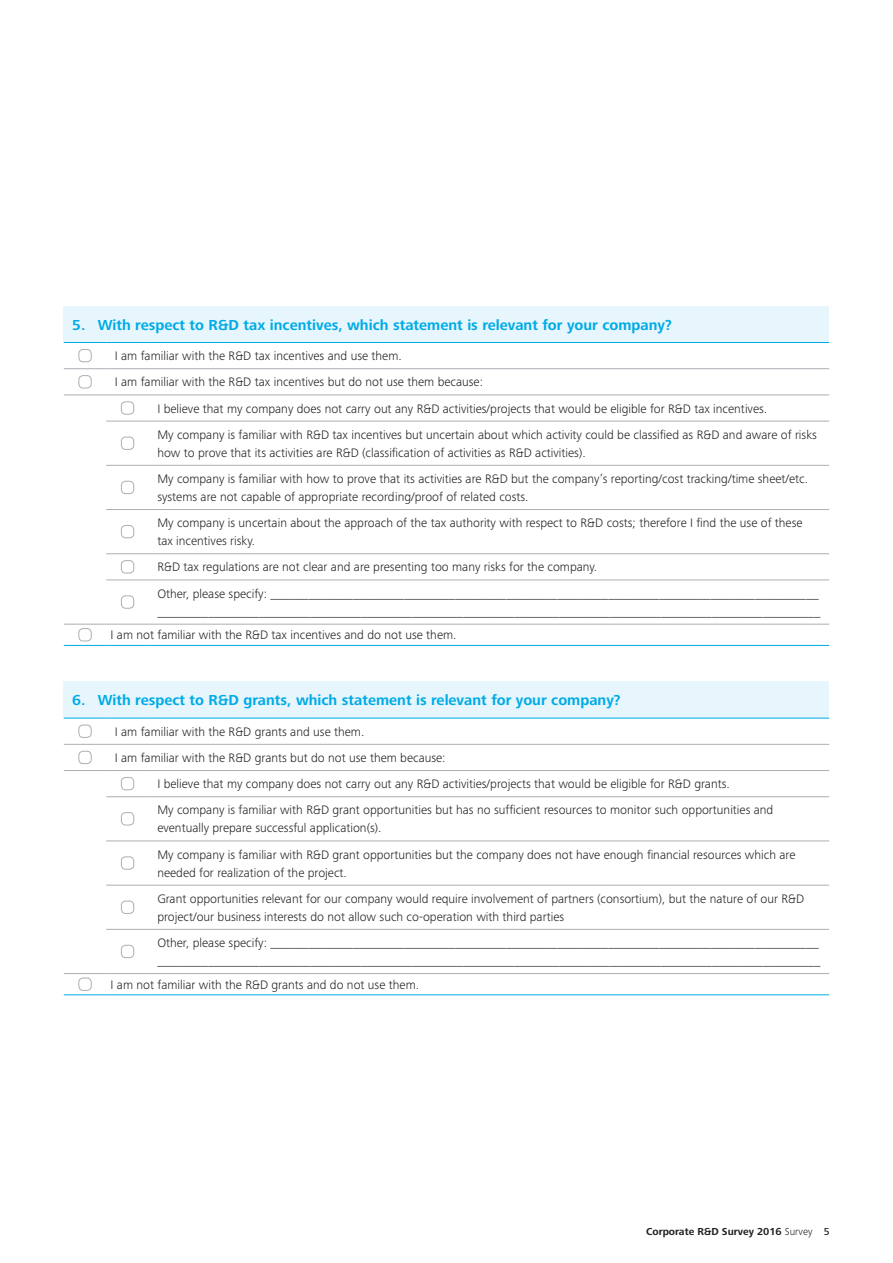
<style>
.page{position:relative;width:893px;height:1263px;background:#fff}
.page>*{position:absolute;margin:0;border:0;box-sizing:border-box;transform-origin:0 0}
.PYTANIA-01{font:700 15px "Frutiger Next Pro";color:#00abe7}
.List_Paragraph{font:300 12.75px/18px "Frutiger Next Pro";color:#231f20}
.t1{font:700 10.5px "Frutiger Next Pro";color:#231f20}
.s1{font-weight:300}
.s2{font-weight:500}
</style>
<div class="page">
<div style="left:64px;top:306px;width:765px;height:36px;background:#e7f6fd"></div>
<hr style="left:64px;top:342px;width:42px;height:1px;background:#00abe7">
<hr style="left:106px;top:342px;width:43px;height:1px;background:#00abe7">
<hr style="left:149px;top:342px;width:680px;height:1px;background:#00abe7">
<hr style="left:64px;top:645px;width:42px;height:1px;background:#00abe7">
<hr style="left:106px;top:645px;width:43px;height:1px;background:#00abe7">
<hr style="left:149px;top:645px;width:680px;height:1px;background:#00abe7">
<hr style="left:64px;top:368px;width:42px;height:1px;background:#abafb3">
<hr style="left:106px;top:368px;width:43px;height:1px;background:#abafb3">
<hr style="left:149px;top:368px;width:680px;height:1px;background:#abafb3">
<hr style="left:64px;top:394px;width:42px;height:1px;background:#abafb3">
<hr style="left:106px;top:394px;width:43px;height:1px;background:#abafb3">
<hr style="left:106px;top:421px;width:43px;height:1px;background:#abafb3">
<hr style="left:106px;top:465px;width:43px;height:1px;background:#abafb3">
<hr style="left:106px;top:509px;width:43px;height:1px;background:#abafb3">
<hr style="left:149px;top:394px;width:680px;height:1px;background:#abafb3">
<hr style="left:149px;top:421px;width:680px;height:1px;background:#abafb3">
<hr style="left:149px;top:465px;width:680px;height:1px;background:#abafb3">
<hr style="left:149px;top:509px;width:680px;height:1px;background:#abafb3">
<hr style="left:106px;top:553px;width:43px;height:1px;background:#abafb3">
<hr style="left:106px;top:579px;width:43px;height:1px;background:#abafb3">
<hr style="left:149px;top:553px;width:680px;height:1px;background:#abafb3">
<hr style="left:149px;top:579px;width:680px;height:1px;background:#abafb3">
<hr style="left:64px;top:624px;width:42px;height:1px;background:#abafb3">
<hr style="left:106px;top:624px;width:43px;height:1px;background:#abafb3">
<hr style="left:149px;top:624px;width:680px;height:1px;background:#abafb3">
<div style="left:79px;top:349px;width:12px;height:13px;border:1px solid #abafb3;border-radius:4px"></div>
<div style="left:79px;top:375px;width:12px;height:13px;border:1px solid #abafb3;border-radius:4px"></div>
<div style="left:121px;top:402px;width:13px;height:12px;border:1px solid #abafb3;border-radius:4px"></div>
<div style="left:121px;top:437px;width:13px;height:13px;border:1px solid #abafb3;border-radius:4px"></div>
<div style="left:121px;top:481px;width:13px;height:13px;border:1px solid #abafb3;border-radius:4px"></div>
<div style="left:121px;top:525px;width:13px;height:13px;border:1px solid #abafb3;border-radius:4px"></div>
<div style="left:121px;top:560px;width:13px;height:13px;border:1px solid #abafb3;border-radius:4px"></div>
<div style="left:121px;top:596px;width:13px;height:12px;border:1px solid #abafb3;border-radius:4px"></div>
<div style="left:79px;top:628px;width:12px;height:13px;border:1px solid #abafb3;border-radius:4px"></div>
<div style="left:64px;top:682px;width:765px;height:36px;background:#e7f6fd"></div>
<hr style="left:64px;top:718px;width:42px;height:1px;background:#00abe7">
<hr style="left:106px;top:718px;width:43px;height:1px;background:#00abe7">
<hr style="left:149px;top:718px;width:680px;height:1px;background:#00abe7">
<hr style="left:64px;top:994px;width:42px;height:1px;background:#00abe7">
<hr style="left:106px;top:994px;width:43px;height:1px;background:#00abe7">
<hr style="left:149px;top:994px;width:680px;height:1px;background:#00abe7">
<hr style="left:64px;top:744px;width:42px;height:1px;background:#abafb3">
<hr style="left:106px;top:744px;width:43px;height:1px;background:#abafb3">
<hr style="left:149px;top:744px;width:680px;height:1px;background:#abafb3">
<hr style="left:64px;top:770px;width:42px;height:1px;background:#abafb3">
<hr style="left:106px;top:770px;width:43px;height:1px;background:#abafb3">
<hr style="left:106px;top:796px;width:43px;height:1px;background:#abafb3">
<hr style="left:106px;top:840px;width:43px;height:1px;background:#abafb3">
<hr style="left:106px;top:885px;width:43px;height:1px;background:#abafb3">
<hr style="left:149px;top:770px;width:680px;height:1px;background:#abafb3">
<hr style="left:149px;top:796px;width:680px;height:1px;background:#abafb3">
<hr style="left:149px;top:840px;width:680px;height:1px;background:#abafb3">
<hr style="left:149px;top:885px;width:680px;height:1px;background:#abafb3">
<hr style="left:106px;top:929px;width:43px;height:1px;background:#abafb3">
<hr style="left:149px;top:929px;width:680px;height:1px;background:#abafb3">
<hr style="left:64px;top:973px;width:42px;height:1px;background:#abafb3">
<hr style="left:106px;top:973px;width:43px;height:1px;background:#abafb3">
<hr style="left:149px;top:973px;width:680px;height:1px;background:#abafb3">
<div style="left:79px;top:725px;width:12px;height:13px;border:1px solid #abafb3;border-radius:4px"></div>
<div style="left:79px;top:751px;width:12px;height:13px;border:1px solid #abafb3;border-radius:4px"></div>
<div style="left:121px;top:777px;width:13px;height:13px;border:1px solid #abafb3;border-radius:4px"></div>
<div style="left:121px;top:812px;width:13px;height:13px;border:1px solid #abafb3;border-radius:4px"></div>
<div style="left:121px;top:857px;width:13px;height:12px;border:1px solid #abafb3;border-radius:4px"></div>
<div style="left:121px;top:901px;width:13px;height:13px;border:1px solid #abafb3;border-radius:4px"></div>
<div style="left:121px;top:945px;width:13px;height:13px;border:1px solid #abafb3;border-radius:4px"></div>
<div style="left:79px;top:978px;width:12px;height:12px;border:1px solid #abafb3;border-radius:4px"></div>
<p class="PYTANIA-01" style="left:72px;top:316px;width:601px">5. With respect to R&amp;D tax incentives, which statement is relevant for your company?</p>
<p class="List_Paragraph" style="left:115px;top:347px;width:289px">I am familiar with the R&amp;D tax incentives and use them.</p>
<p class="List_Paragraph" style="left:115px;top:373px;width:370px">I am familiar with the R&amp;D tax incentives but do not use them because:</p>
<p class="List_Paragraph" style="left:157px;top:399px;width:611px">I believe that my company does not carry out any R&amp;D activities/projects that would be eligible for R&amp;D tax incentives.</p>
<p class="List_Paragraph" style="left:157px;top:426px;width:661px">My company is familiar with R&amp;D tax incentives but uncertain about which activity could be classified as R&amp;D and aware of risks how to prove that its activities are R&amp;D (classification of activities as R&amp;D activities).</p>
<p class="List_Paragraph" style="left:157px;top:470px;width:652px">My company is familiar with how to prove that its activities are R&amp;D but the company’s reporting/cost tracking/time sheet/etc. systems are not capable of appropriate recording/proof of related costs.</p>
<p class="List_Paragraph" style="left:157px;top:514px;width:647px">My company is uncertain about the approach of the tax authority with respect to R&amp;D costs; therefore I find the use of these tax incentives risky.</p>
<p class="List_Paragraph" style="left:157px;top:558px;width:441px">R&amp;D tax regulations are not clear and are presenting too many risks for the company.</p>
<p class="List_Paragraph" style="left:157px;top:584px;width:664px">Other, please specify: ______________________________________________________________________________________ ________________________________________________________________________________________________________</p>
<p class="List_Paragraph" style="left:111px;top:626px;width:347px">I am not familiar with the R&amp;D tax incentives and do not use them.</p>
<p class="PYTANIA-01" style="left:72px;top:692px;width:550px">6. With respect to R&amp;D grants, which statement is relevant for your company?</p>
<p class="List_Paragraph" style="left:115px;top:722px;width:251px">I am familiar with the R&amp;D grants and use them.</p>
<p class="List_Paragraph" style="left:115px;top:749px;width:332px">I am familiar with the R&amp;D grants but do not use them because:</p>
<p class="List_Paragraph" style="left:157px;top:775px;width:574px">I believe that my company does not carry out any R&amp;D activities/projects that would be eligible for R&amp;D grants.</p>
<p class="List_Paragraph" style="left:157px;top:801px;width:617px">My company is familiar with R&amp;D grant opportunities but has no sufficient resources to monitor such opportunities and eventually prepare successful application(s).</p>
<p class="List_Paragraph" style="left:157px;top:845px;width:640px">My company is familiar with R&amp;D grant opportunities but the company does not have enough financial resources which are needed for realization of the project.</p>
<p class="List_Paragraph" style="left:157px;top:889px;width:648px">Grant opportunities relevant for our company would require involvement of partners (consortium), but the nature of our R&amp;D project/our business interests do not allow such co-operation with third parties</p>
<p class="List_Paragraph" style="left:157px;top:934px;width:664px">Other, please specify: ______________________________________________________________________________________ ________________________________________________________________________________________________________</p>
<p class="List_Paragraph" style="left:111px;top:975px;width:310px">I am not familiar with the R&amp;D grants and do not use them.</p>
<p class="t1" style="left:646px;top:1225px;width:185px">Corporate R&amp;D Survey 2016 <span class="s1">Survey</span> <span class="s2">5</span></p>
</div>
